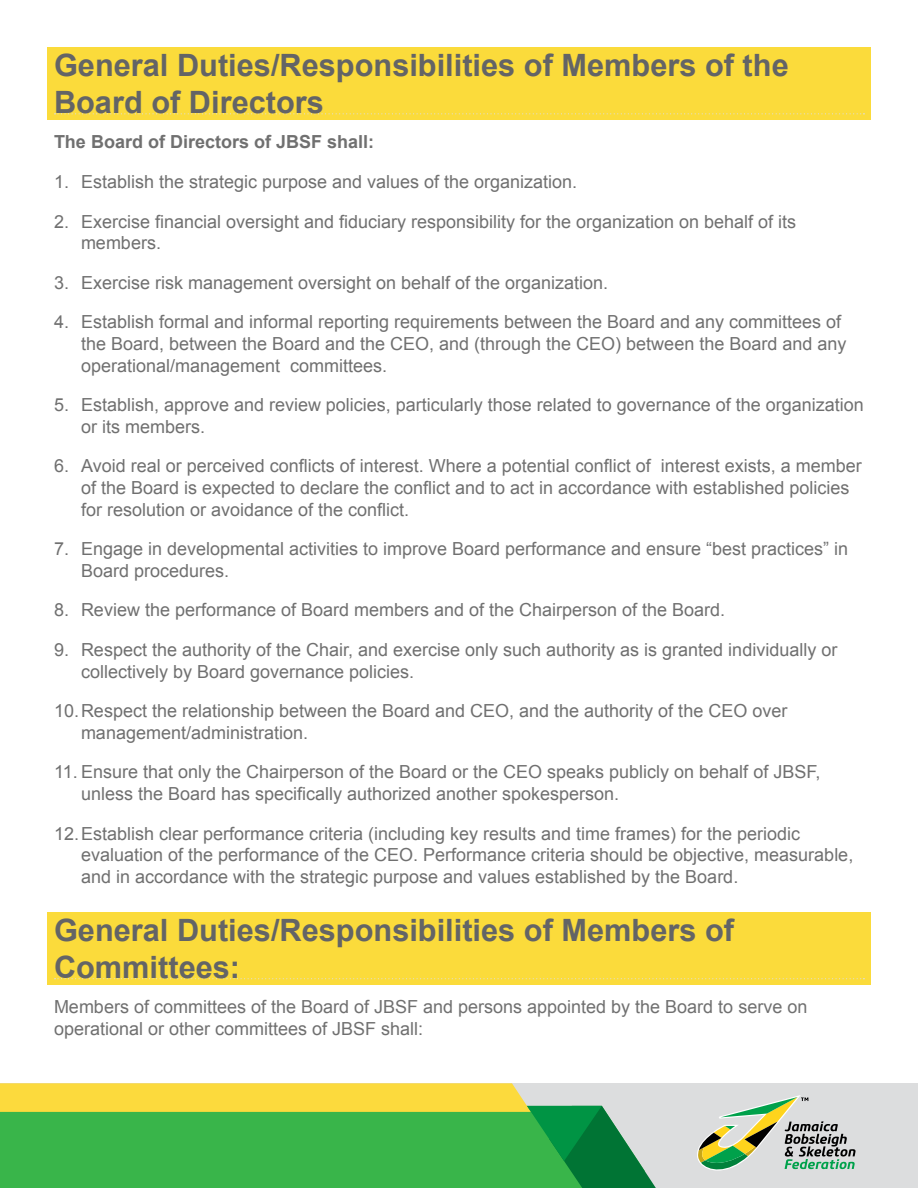
<style>
.page{position:relative;width:918px;height:1188px;background:#fff}
.page>*{position:absolute;margin:0;border:0;box-sizing:border-box;transform-origin:0 0}
.t1{font:700 30.75px/36.9px "Arial";color:#636466}
.t2{font:18px/21.6px "Arial";color:#707070}
.t3{font:700 18px "Arial";color:#707070}
</style>
<div class="page">
<div style="left:0;top:1083px;width:918px;height:105px;background:#dcddde"></div>
<svg style="left:0;top:1083px;width:656px;height:105px;background:#6bbb51"></svg>
<svg style="left:697px;top:1095px;width:159px;height:76px"></svg>
<div style="left:47px;top:47px;width:824px;height:73px;background:#fbdb3b"></div>
<svg style="left:55px;top:113px;width:809px;height:1px"></svg>
<div style="left:47px;top:912px;width:824px;height:73px;background:#fbdb3b"></div>
<svg style="left:55px;top:978px;width:809px;height:1px"></svg>
<h1 class="t1" style="left:54px;top:48px;width:736px">General Duties/Responsibilities of Members of the<br>Board of Directors</h1>
<p class="t3" style="left:54px;top:131px;width:322px">The Board of Directors of JBSF shall:</p>
<p class="t2" style="left:54px;top:171px;width:525px">1. Establish the strategic purpose and values of the organization.</p>
<p class="t2" style="left:81px;top:210px;width:717px;text-indent:-27px">2. Exercise financial oversight and fiduciary responsibility for the organization on behalf of its members.</p>
<p class="t2" style="left:54px;top:272px;width:556px">3. Exercise risk management oversight on behalf of the organization.</p>
<p class="t2" style="left:81px;top:311px;width:767px;text-indent:-27px">4. Establish formal and informal reporting requirements between the Board and any committees of the Board, between the Board and the CEO, and (through the CEO) between the Board and any operational/management committees.</p>
<p class="t2" style="left:81px;top:394px;width:784px;text-indent:-27px">5. Establish, approve and review policies, particularly those related to governance of the organization or its members.</p>
<p class="t2" style="left:81px;top:455px;width:782px;text-indent:-27px">6. Avoid real or perceived conflicts of interest. Where a potential conflict of interest exists, a member of the Board is expected to declare the conflict and to act in accordance with established policies for resolution or avoidance of the conflict.</p>
<p class="t2" style="left:81px;top:538px;width:769px;text-indent:-27px">7. Engage in developmental activities to improve Board performance and ensure “best practices” in<br>Board procedures.</p>
<p class="t2" style="left:54px;top:599px;width:673px">8. Review the performance of Board members and of the Chairperson of the Board.</p>
<p class="t2" style="left:81px;top:639px;width:758px;text-indent:-27px">9. Respect the authority of the Chair, and exercise only such authority as is granted individually or collectively by Board governance policies.</p>
<p class="t2" style="left:81px;top:700px;width:708px;text-indent:-27px">10.Respect the relationship between the Board and CEO, and the authority of the CEO over management/administration.</p>
<p class="t2" style="left:81px;top:761px;width:741px;text-indent:-27px">11. Ensure that only the Chairperson of the Board or the CEO speaks publicly on behalf of JBSF, unless the Board has specifically authorized another spokesperson.</p>
<p class="t2" style="left:81px;top:822px;width:774px;text-indent:-27px">12.Establish clear performance criteria (including key results and time frames) for the periodic evaluation of the performance of the CEO. Performance criteria should be objective, measurable, and in accordance with the strategic purpose and values established by the Board.</p>
<h1 class="t1" style="left:54px;top:913px;width:682px">General Duties/Responsibilities of Members of<br>Committees:</h1>
<p class="t2" style="left:54px;top:996px;width:755px">Members of committees of the Board of JBSF and persons appointed by the Board to serve on operational or other committees of JBSF shall:</p>
</div>
